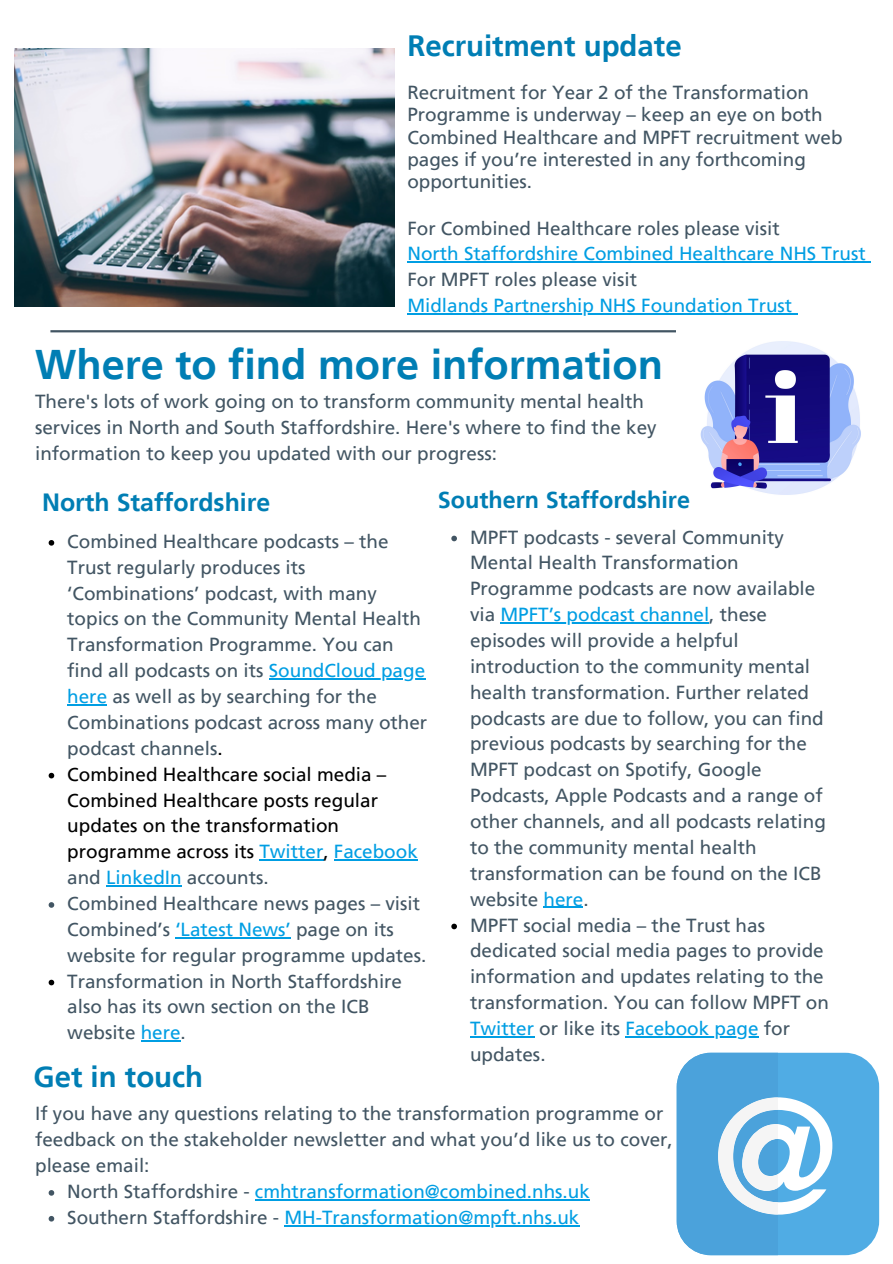
<style>
.page{position:relative;width:893px;height:1264px;background:#fff}
.page>*{position:absolute;margin:0;border:0;box-sizing:border-box;transform-origin:0 0}
.t1{font:700 41.4px "Frutiger";color:#007eb4}
.t2{font:700 29.4px "Frutiger";color:#007eb4}
.t3{font:700 24.9px "Frutiger";color:#007eb4}
.t4{font:700 23.4px "Frutiger";color:#007eb4}
.t5{font:18.9px/25.8px "Frutiger";color:#425563}
.t6{font:18.9px/25.8px "Frutiger";color:#009ee3}
.s1{color:#009ee3}
.s2{color:#000}
.s3{color:#425563}
</style>
<div class="page">
<hr style="left:50px;top:330px;width:792px;height:2px;background:#425563">
<img style="left:676px;top:330px;width:185px;height:165px">
<div style="left:676px;top:1052px;width:203px;height:203px;background:#50ace4;border-radius:34px"></div>
<svg style="left:676px;top:1052px;width:156px;height:203px"></svg>
<img style="left:14px;top:49px;width:380px;height:257px">
<hr style="left:407px;top:261px;width:458px;height:2px;background:#009ee3">
<hr style="left:407px;top:313px;width:385px;height:1px;background:#009ee3">
<svg style="left:49px;top:540px;width:5px;height:5px"></svg>
<hr style="left:269px;top:678px;width:156px;height:1px;background:#009ee3">
<hr style="left:67px;top:704px;width:40px;height:1px;background:#009ee3">
<svg style="left:49px;top:772px;width:5px;height:6px"></svg>
<hr style="left:259px;top:859px;width:64px;height:1px;background:#009ee3">
<hr style="left:334px;top:859px;width:84px;height:1px;background:#009ee3">
<hr style="left:106px;top:885px;width:76px;height:1px;background:#009ee3">
<svg style="left:49px;top:902px;width:5px;height:5px"></svg>
<hr style="left:175px;top:937px;width:116px;height:1px;background:#009ee3">
<svg style="left:49px;top:979px;width:5px;height:6px"></svg>
<hr style="left:141px;top:1040px;width:40px;height:1px;background:#009ee3">
<svg style="left:451px;top:535px;width:6px;height:6px"></svg>
<hr style="left:500px;top:622px;width:209px;height:1px;background:#009ee3">
<hr style="left:543px;top:906px;width:40px;height:1px;background:#009ee3">
<svg style="left:451px;top:923px;width:6px;height:6px"></svg>
<hr style="left:470px;top:1036px;width:64px;height:1px;background:#009ee3">
<hr style="left:625px;top:1036px;width:133px;height:1px;background:#009ee3">
<svg style="left:49px;top:1190px;width:5px;height:5px"></svg>
<hr style="left:255px;top:1198px;width:335px;height:2px;background:#009ee3">
<svg style="left:49px;top:1216px;width:5px;height:5px"></svg>
<hr style="left:284px;top:1224px;width:295px;height:1px;background:#009ee3">
<h2 class="t2" style="left:407px;top:28px;width:276px">Recruitment update</h2>
<p class="t5" style="left:407px;top:81px;width:436px;line-height:22.5px">Recruitment for Year 2 of the Transformation Programme is underway – keep an eye on both Combined Healthcare and MPFT recruitment web pages if you’re interested in any forthcoming opportunities.</p>
<p class="t5" style="left:407px;top:215px;width:374px">For Combined Healthcare roles please visit</p>
<p class="t6" style="left:407px;top:241px;width:460px">North Staffordshire Combined Healthcare NHS Trust</p>
<p class="t5" style="left:407px;top:267px;width:231px">For MPFT roles please visit</p>
<p class="t6" style="left:407px;top:293px;width:386px">Midlands Partnership NHS Foundation Trust</p>
<h1 class="t1" style="left:35px;top:340px;width:629px">Where to find more information</h1>
<p class="t5" style="left:35px;top:388px;width:623px">There's lots of work going on to transform community mental health services in North and South Staffordshire. Here's where to find the key information to keep you updated with our progress:</p>
<h3 class="t3" style="left:42px;top:487px;width:230px">North Staffordshire</h3>
<p class="t5" style="left:67px;top:528px;width:361px">Combined Healthcare podcasts – the Trust regularly produces its ‘Combinations’ podcast, with many topics on the Community Mental Health Transformation Programme. You can find all podcasts on its <span class="s1">SoundCloud page here</span> as well as by searching for the Combinations podcast across many other podcast channels<span class="s2">.<br>Combined Healthcare social media – Combined Healthcare posts regular updates on the transformation programme across its</span> <span class="s1">Twitter</span><span class="s2">,</span> <span class="s1">Facebook </span>and <span class="s1">LinkedIn</span> accounts.<br>Combined Healthcare news pages – visit Combined’s <span class="s1">‘Latest News’</span> page on its website for regular programme updates.<br>Transformation in North Staffordshire also has its own section on the ICB website <span class="s1">here</span>.</p>
<h2 class="t2" style="left:33px;top:1059px;width:171px">Get in touch</h2>
<p class="t4" style="left:438px;top:485px;width:254px">Southern Staffordshire</p>
<p class="t5" style="left:470px;top:524px;width:360px">MPFT podcasts - several Community Mental Health Transformation Programme podcasts are now available via <span class="s1">MPFT’s podcast channel</span>, these episodes will provide a helpful introduction to the community mental health transformation. Further related podcasts are due to follow, you can find previous podcasts by searching for the MPFT podcast on Spotify, Google Podcasts, Apple Podcasts and a range of other channels, and all podcasts relating to the community mental health transformation can be found on the ICB website <span class="s1">here</span>.<br>MPFT social media – the Trust has dedicated social media pages to provide information and updates relating to the transformation. You can follow MPFT on <span class="s1">Twitter</span> or like its <span class="s1">Facebook page</span> for updates.</p>
<p class="t5" style="left:35px;top:1100px;width:639px">If you have any questions relating to the transformation programme or feedback on the stakeholder newsletter and what you’d like us to cover, please email:</p>
<p class="t6" style="left:67px;top:1178px;width:524px"><span class="s3">North Staffordshire -</span> cmhtransformation@combined.nhs.uk<br><span class="s3">Southern Staffordshire -</span> MH-Transformation@mpft.nhs.uk</p>
</div>
